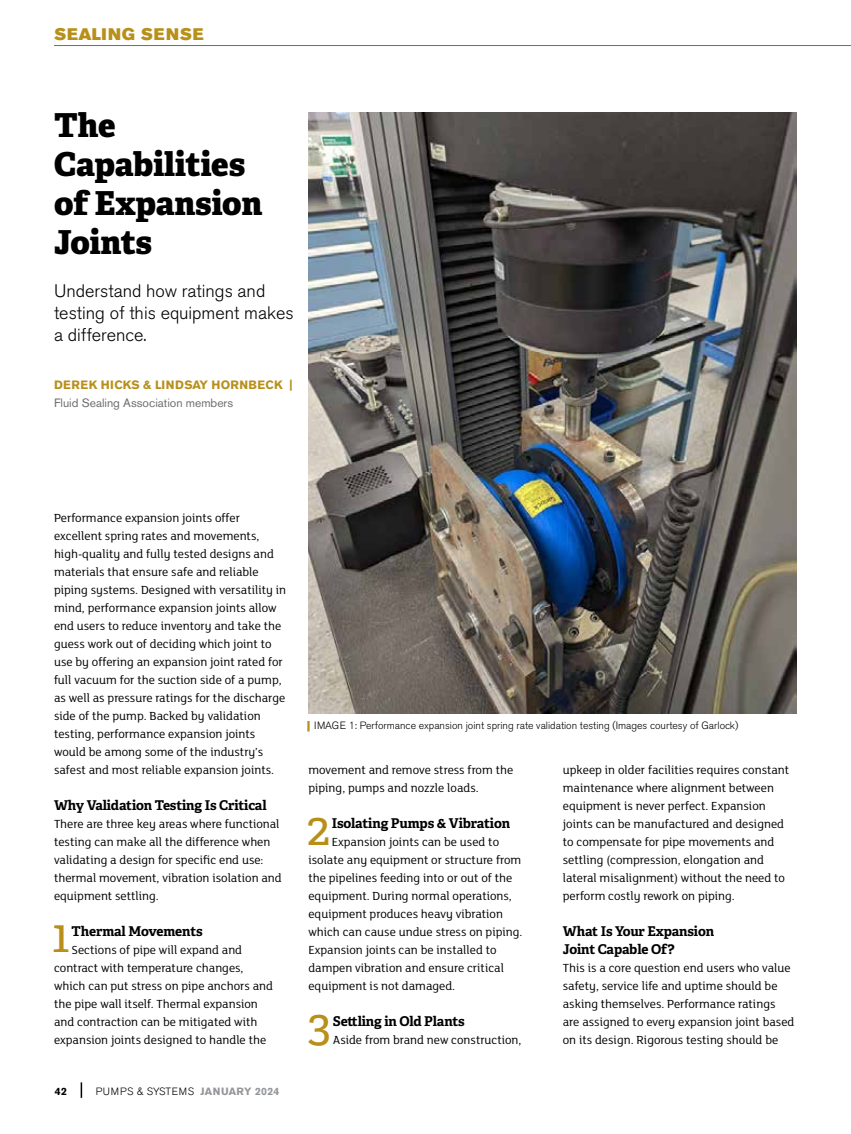
<style>
.page{position:relative;width:851px;height:1134px;background:#fff}
.page>*{position:absolute;margin:0;border:0;box-sizing:border-box;transform-origin:0 0}
.t1{font:46.95px "Adelle";color:#b88f19}
.t2{font:800 33px/39px "Adelle";color:#000}
.t3{font:300 18px/21.6px "Akzidenz Grotesk Pro";color:#000}
.t4{font:16.65px "Akzidenz Grotesk Pro Super";letter-spacing:.05em;color:#b88f19}
.t5{font:700 13.5px/18px "Adelle";letter-spacing:-.01em;color:#000}
.t6{font:12.75px/18px "FS Lola";color:#000}
.t7{font:12px "Akzidenz Grotesk Pro";color:#6d6e71}
.t8{font:700 12px "Akzidenz Grotesk Pro";letter-spacing:.04em;color:#b88f19}
.t9{font:300 10.5px "Akzidenz Grotesk Pro";color:#000}
.t10{font:300 10.5px "Akzidenz Grotesk Pro";letter-spacing:.045em;color:#000}
.t11{font:700 10.5px "Akzidenz Grotesk Pro";color:#000}
.s1{font-weight:700;color:#939598}
</style>
<div class="page">
<svg style="left:81px;top:1082px;width:1px;height:16px"></svg>
<hr style="left:54px;top:45px;width:796px;height:1px;background:#6d6e71">
<svg style="left:307px;top:721px;width:2px;height:11px"></svg>
<img style="left:308px;top:112px;width:488px;height:602px">
<h3 class="t4" style="left:54px;top:24px;width:151px">SEALING SENSE</h3>
<h2 class="t2" style="left:54px;top:106px;width:210px">The<br>Capabilities of Expansion<br>Joints</h2>
<h3 class="t3" style="left:54px;top:280px;width:241px">Understand how ratings and testing of this equipment makes a difference.</h3>
<p class="t8" style="left:54px;top:377px;width:240px">DEREK HICKS &amp; LINDSAY HORNBECK |</p>
<p class="t7" style="left:54px;top:395px;width:181px">Fluid Sealing Association members</p>
<p class="t6" style="left:54px;top:508px;width:234px">Performance expansion joints offer excellent spring rates and movements, high-quality and fully tested designs and materials that ensure safe and reliable piping systems. Designed with versatility in mind, performance expansion joints allow end users to reduce inventory and take the guess work out of deciding which joint to use by offering an expansion joint rated for full vacuum for the suction side of a pump, as well as pressure ratings for the discharge side of the pump. Backed by validation testing, performance expansion joints would be among some of the industry’s safest and most reliable expansion joints.</p>
<p class="t5" style="left:54px;top:796px;width:214px">Why Validation Testing Is Critical</p>
<p class="t6" style="left:54px;top:814px;width:229px">There are three key areas where functional testing can make all the difference when validating a design for specific end use: thermal movement, vibration isolation and equipment settling.</p>
<h1 class="t1" style="left:53px;top:907px;width:19px">1</h1>
<p class="t5" style="left:72px;top:922px;width:132px">Thermal Movements</p>
<p class="t6" style="left:54px;top:940px;width:220px;text-indent:18px">Sections of pipe will expand and contract with temperature changes, which can put stress on pipe anchors and the pipe wall itself. Thermal expansion and contraction can be mitigated with expansion joints designed to handle the</p>
<p class="t11" style="left:55px;top:1084px;width:14px">42</p>
<p class="t10" style="left:96px;top:1084px;width:185px">PUMPS &amp; SYSTEMS <span class="s1">JANUARY 2024</span></p>
<p class="t9" style="left:314px;top:718px;width:426px">IMAGE 1: Performance expansion joint spring rate validation testing (Images courtesy of Garlock)</p>
<p class="t6" style="left:308px;top:760px;width:206px">movement and remove stress from the piping, pumps and nozzle loads.</p>
<h1 class="t1" style="left:307px;top:799px;width:24px">2</h1>
<p class="t5" style="left:332px;top:814px;width:180px">Isolating Pumps &amp; Vibration</p>
<p class="t6" style="left:308px;top:832px;width:215px;text-indent:23px">Expansion joints can be used to isolate any equipment or structure from the pipelines feeding into or out of the equipment. During normal operations, equipment produces heavy vibration which can cause undue stress on piping.<br>Expansion joints can be installed to dampen vibration and ensure critical equipment is not damaged.</p>
<h1 class="t1" style="left:308px;top:997px;width:24px">3</h1>
<p class="t5" style="left:333px;top:1012px;width:133px">Settling in Old Plants</p>
<p class="t6" style="left:333px;top:1030px;width:190px">Aside from brand new construction,</p>
<p class="t6" style="left:563px;top:760px;width:228px">upkeep in older facilities requires constant maintenance where alignment between equipment is never perfect. Expansion joints can be manufactured and designed to compensate for pipe movements and settling (compression, elongation and lateral misalignment) without the need to perform costly rework on piping.</p>
<p class="t5" style="left:562px;top:922px;width:153px">What Is Your Expansion<br>Joint Capable Of?</p>
<p class="t6" style="left:562px;top:958px;width:233px">This is a core question end users who value safety, service life and uptime should be asking themselves. Performance ratings are assigned to every expansion joint based on its design. Rigorous testing should be</p>
</div>
